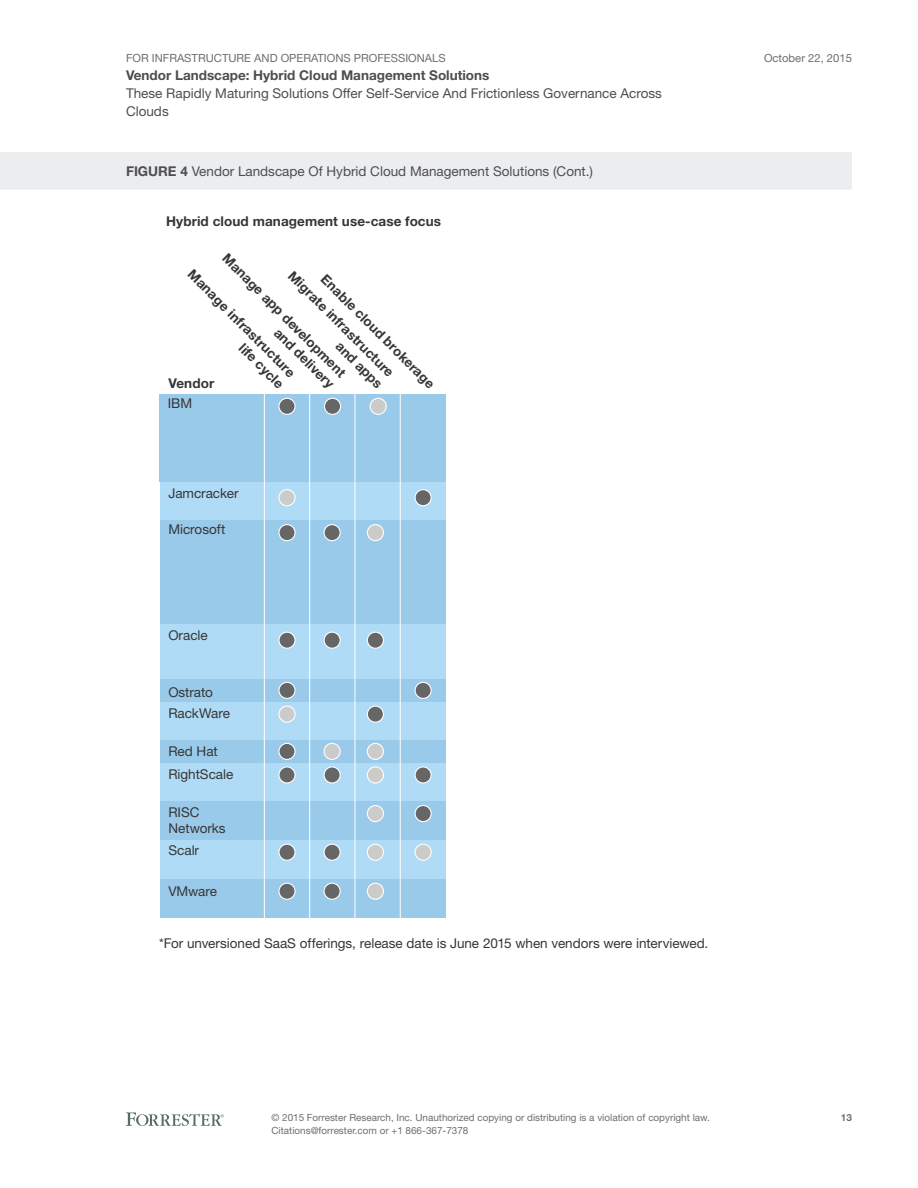
<style>
.page{position:relative;width:918px;height:1188px;background:#fff}
.page>*{position:absolute;margin:0;border:0;box-sizing:border-box;transform-origin:0 0}
.t1{font:13.5px/21px "Helvetica Neue LT Std";letter-spacing:-.005em;color:#363636}
.t2{font:700 13.5px/16.2px "Helvetica Neue LT Std";letter-spacing:.005em;color:#363636;text-align:right}
.t3{font:13.5px/18px "Helvetica Neue LT Std";color:#4e4e50}
.t4{font:700 13.5px "Helvetica Neue LT Std";color:#4e4e50}
.t5{font:11.25px "Helvetica Neue LT Std";color:#6d6e70}
.t6{font:9.9px/12.8px "Helvetica Neue LT Std";color:#6d6e70}
.t7{font:700 9.9px "Helvetica Neue LT Std";color:#6d6e70}
.s1{font-weight:700}
</style>
<div class="page">
<svg style="left:126px;top:1112px;width:98px;height:14px"></svg>
<div style="left:0;top:152px;width:852px;height:38px;background:#ecedee"></div>
<div style="left:159px;top:394px;width:287px;height:88px;background:#9acaea"></div>
<div style="left:160px;top:701px;width:286px;height:39px;background:#b0dbf6"></div>
<div style="left:160px;top:801px;width:286px;height:39px;background:#9acaea"></div>
<div style="left:160px;top:879px;width:286px;height:39px;background:#9acaea"></div>
<div style="left:160px;top:762px;width:286px;height:39px;background:#b0dbf6"></div>
<div style="left:160px;top:840px;width:286px;height:39px;background:#b0dbf6"></div>
<div style="left:160px;top:624px;width:286px;height:55px;background:#b0dbf6"></div>
<div style="left:160px;top:482px;width:286px;height:39px;background:#b0dbf6"></div>
<div style="left:160px;top:521px;width:286px;height:103px;background:#9acaea"></div>
<div style="left:160px;top:679px;width:286px;height:22px;background:#9acaea"></div>
<div style="left:160px;top:740px;width:286px;height:22px;background:#9acaea"></div>
<hr style="left:264px;top:394px;width:1px;height:524px;background:#fff">
<hr style="left:309px;top:394px;width:1px;height:524px;background:#fff">
<hr style="left:355px;top:394px;width:1px;height:524px;background:#fff">
<hr style="left:400px;top:394px;width:1px;height:524px;background:#fff">
<div style="left:279px;top:706px;width:16px;height:16px;background:#cbcbca;border-radius:50%"></div>
<div style="left:278px;top:706px;width:18px;height:17px;border:1px solid #fff;border-radius:50%"></div>
<div style="left:324px;top:743px;width:16px;height:16px;background:#cbcbca;border-radius:50%"></div>
<div style="left:324px;top:743px;width:17px;height:17px;border:1px solid #fff;border-radius:50%"></div>
<div style="left:279px;top:490px;width:16px;height:16px;background:#cbcbca;border-radius:50%"></div>
<div style="left:278px;top:489px;width:18px;height:17px;border:1px solid #fff;border-radius:50%"></div>
<div style="left:415px;top:490px;width:16px;height:16px;background:#666;border-radius:50%"></div>
<div style="left:415px;top:489px;width:17px;height:17px;border:1px solid #fff;border-radius:50%"></div>
<div style="left:367px;top:632px;width:16px;height:16px;background:#666;border-radius:50%"></div>
<div style="left:367px;top:632px;width:17px;height:17px;border:1px solid #fff;border-radius:50%"></div>
<div style="left:415px;top:682px;width:16px;height:16px;background:#666;border-radius:50%"></div>
<div style="left:415px;top:682px;width:17px;height:17px;border:1px solid #fff;border-radius:50%"></div>
<div style="left:415px;top:806px;width:16px;height:16px;background:#666;border-radius:50%"></div>
<div style="left:415px;top:805px;width:17px;height:17px;border:1px solid #fff;border-radius:50%"></div>
<div style="left:367px;top:525px;width:16px;height:16px;background:#cbcbca;border-radius:50%"></div>
<div style="left:367px;top:524px;width:17px;height:17px;border:1px solid #fff;border-radius:50%"></div>
<div style="left:367px;top:767px;width:16px;height:16px;background:#cbcbca;border-radius:50%"></div>
<div style="left:367px;top:766px;width:17px;height:18px;border:1px solid #fff;border-radius:50%"></div>
<div style="left:367px;top:743px;width:16px;height:16px;background:#cbcbca;border-radius:50%"></div>
<div style="left:367px;top:743px;width:17px;height:17px;border:1px solid #fff;border-radius:50%"></div>
<div style="left:367px;top:806px;width:16px;height:16px;background:#cbcbca;border-radius:50%"></div>
<div style="left:367px;top:805px;width:17px;height:17px;border:1px solid #fff;border-radius:50%"></div>
<div style="left:367px;top:844px;width:16px;height:16px;background:#cbcbca;border-radius:50%"></div>
<div style="left:367px;top:844px;width:17px;height:17px;border:1px solid #fff;border-radius:50%"></div>
<div style="left:415px;top:844px;width:16px;height:16px;background:#cbcbca;border-radius:50%"></div>
<div style="left:415px;top:844px;width:17px;height:17px;border:1px solid #fff;border-radius:50%"></div>
<div style="left:367px;top:883px;width:16px;height:16px;background:#cbcbca;border-radius:50%"></div>
<div style="left:367px;top:883px;width:17px;height:17px;border:1px solid #fff;border-radius:50%"></div>
<div style="left:367px;top:706px;width:16px;height:16px;background:#666;border-radius:50%"></div>
<div style="left:367px;top:706px;width:17px;height:17px;border:1px solid #fff;border-radius:50%"></div>
<div style="left:279px;top:883px;width:16px;height:16px;background:#666;border-radius:50%"></div>
<div style="left:278px;top:883px;width:18px;height:17px;border:1px solid #fff;border-radius:50%"></div>
<div style="left:279px;top:844px;width:16px;height:16px;background:#666;border-radius:50%"></div>
<div style="left:278px;top:844px;width:18px;height:17px;border:1px solid #fff;border-radius:50%"></div>
<svg style="left:279px;top:767px;width:16px;height:16px"></svg>
<div style="left:278px;top:766px;width:18px;height:18px;border:1px solid #fff;border-radius:50%"></div>
<div style="left:279px;top:743px;width:16px;height:16px;background:#666;border-radius:50%"></div>
<div style="left:278px;top:743px;width:18px;height:17px;border:1px solid #fff;border-radius:50%"></div>
<div style="left:279px;top:682px;width:16px;height:16px;background:#666;border-radius:50%"></div>
<div style="left:278px;top:682px;width:18px;height:17px;border:1px solid #fff;border-radius:50%"></div>
<div style="left:279px;top:632px;width:16px;height:16px;background:#666;border-radius:50%"></div>
<div style="left:278px;top:632px;width:18px;height:17px;border:1px solid #fff;border-radius:50%"></div>
<div style="left:324px;top:632px;width:16px;height:16px;background:#666;border-radius:50%"></div>
<div style="left:324px;top:632px;width:17px;height:17px;border:1px solid #fff;border-radius:50%"></div>
<div style="left:324px;top:767px;width:16px;height:16px;background:#666;border-radius:50%"></div>
<div style="left:324px;top:766px;width:17px;height:18px;border:1px solid #fff;border-radius:50%"></div>
<div style="left:415px;top:767px;width:16px;height:16px;background:#666;border-radius:50%"></div>
<div style="left:415px;top:766px;width:17px;height:18px;border:1px solid #fff;border-radius:50%"></div>
<div style="left:324px;top:844px;width:16px;height:16px;background:#666;border-radius:50%"></div>
<div style="left:324px;top:844px;width:17px;height:17px;border:1px solid #fff;border-radius:50%"></div>
<div style="left:324px;top:883px;width:16px;height:16px;background:#666;border-radius:50%"></div>
<div style="left:324px;top:883px;width:17px;height:17px;border:1px solid #fff;border-radius:50%"></div>
<div style="left:279px;top:525px;width:16px;height:16px;background:#666;border-radius:50%"></div>
<div style="left:278px;top:524px;width:18px;height:17px;border:1px solid #fff;border-radius:50%"></div>
<div style="left:324px;top:525px;width:16px;height:16px;background:#666;border-radius:50%"></div>
<div style="left:324px;top:524px;width:17px;height:17px;border:1px solid #fff;border-radius:50%"></div>
<div style="left:370px;top:398px;width:16px;height:16px;background:#cbcbca;border-radius:50%"></div>
<div style="left:370px;top:398px;width:17px;height:17px;border:1px solid #fff;border-radius:50%"></div>
<div style="left:324px;top:398px;width:17px;height:16px;background:#666;border-radius:50%"></div>
<div style="left:324px;top:398px;width:17px;height:17px;border:1px solid #fff;border-radius:50%"></div>
<div style="left:279px;top:398px;width:16px;height:16px;background:#666;border-radius:50%"></div>
<div style="left:278px;top:398px;width:18px;height:17px;border:1px solid #fff;border-radius:50%"></div>
<p class="t5" style="left:126px;top:51px;width:321px">For Infrastructure And Operations Professionals</p>
<p class="t4" style="left:126px;top:67px;width:365px">Vendor Landscape: Hybrid Cloud Management Solutions</p>
<p class="t3" style="left:126px;top:84px;width:538px">These Rapidly Maturing Solutions Offer Self-Service And Frictionless Governance Across<br>Clouds</p>
<p class="t3" style="left:126px;top:162px;width:469px"><span class="s1">FIGURE 4</span> Vendor Landscape Of Hybrid Cloud Management Solutions (Cont.)</p>
<p class="t2" style="left:166px;top:212px;width:276px">Hybrid cloud management use-case focus</p>
<p class="t2" style="left:231px;top:250px;width:170px;rotate:45deg">Manage app development and delivery</p>
<p class="t2" style="left:196px;top:266px;width:147px;rotate:45deg">Manage infrastructure life cycle</p>
<p class="t2" style="left:297px;top:267px;width:145px;rotate:45deg">Migrate infrastructure and apps</p>
<p class="t2" style="left:329px;top:271px;width:156px;rotate:45deg">Enable cloud brokerage</p>
<p class="t2" style="left:168px;top:375px;width:47px">Vendor</p>
<p class="t1" style="left:168px;top:393px;width:26px">IBM</p>
<p class="t1" style="left:168px;top:482px;width:72px">Jamcracker</p>
<p class="t1" style="left:168px;top:519px;width:58px">Microsoft</p>
<p class="t1" style="left:168px;top:625px;width:41px">Oracle</p>
<p class="t1" style="left:168px;top:682px;width:63px">Ostrato<br>RackWare</p>
<p class="t1" style="left:168px;top:740px;width:66px;line-height:22px">Red Hat<br>RightScale</p>
<p class="t1" style="left:168px;top:804px;width:59px;line-height:16.2px">RISC<br>Networks</p>
<p class="t1" style="left:168px;top:840px;width:32px">Scalr</p>
<p class="t1" style="left:168px;top:880px;width:50px">VMware</p>
<p class="t1" style="left:159px;top:932px;width:551px">*For unversioned SaaS offerings, release date is June 2015 when vendors were interviewed.</p>
<p class="t5" style="left:764px;top:51px;width:89px">October 22, 2015</p>
<p class="t6" style="left:272px;top:1111px;width:440px">© 2015 Forrester Research, Inc. Unauthorized copying or distributing is a violation of copyright law.<br>Citations@forrester.com or +1 866-367-7378</p>
<p class="t7" style="left:841px;top:1112px;width:13px">13</p>
</div>
